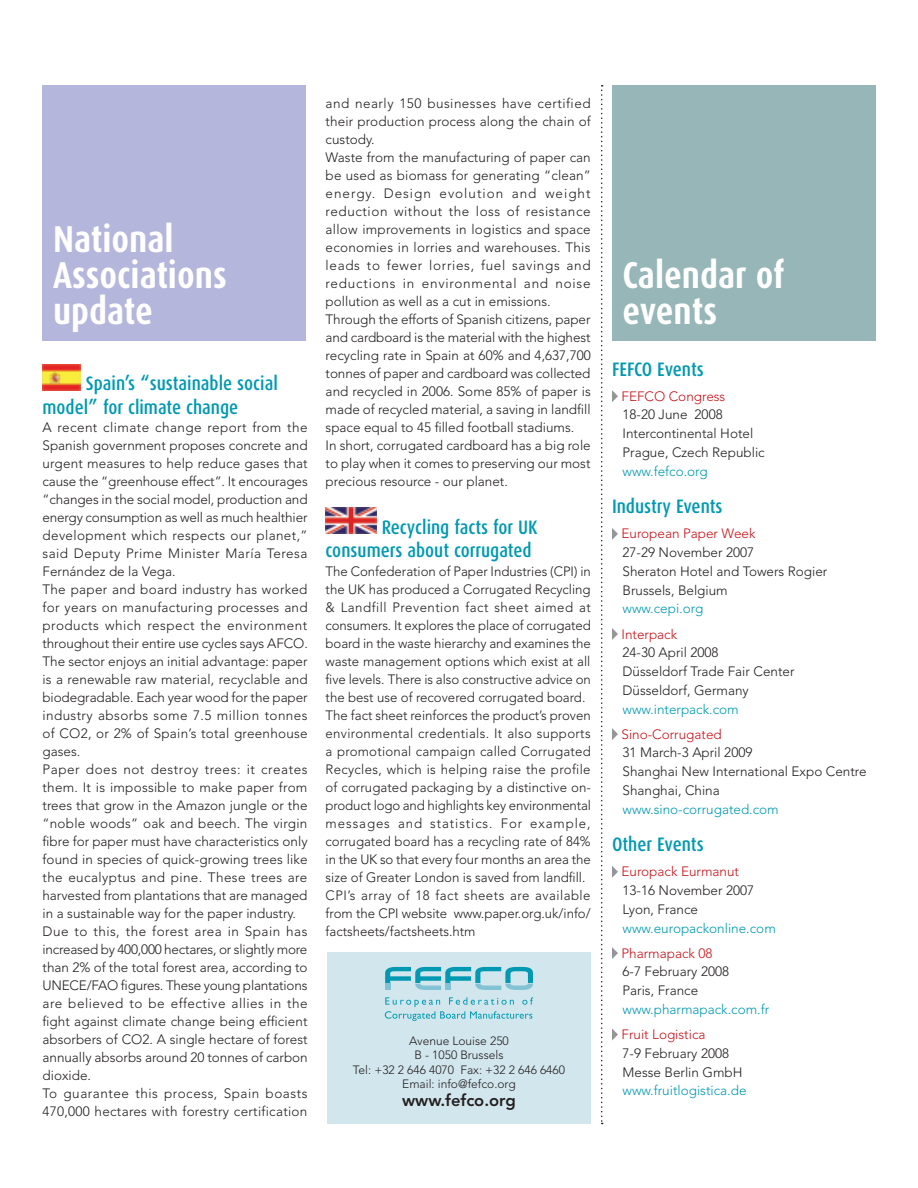
<style>
.page{position:relative;width:918px;height:1188px;background:#fff}
.page>*{position:absolute;margin:0;border:0;box-sizing:border-box;transform-origin:0 0}
.t1{font:700 37.5px/36px "Dax Condensed";color:#fff}
.t2{font:500 19.5px/23.4px "Dax Condensed";color:#0099b1}
.t3{font:800 16.5px "Avenir";color:#231f20}
.t4{font:300 13.5px/18px "Avenir";color:#231f20}
.t5{font:300 13.5px "Avenir";color:#0099b1}
.t6{font:300 13.5px "Avenir";color:#c4151c}
.t7{font:300 12px/14.4px "Avenir";color:#231f20;text-align:center}
</style>
<div class="page">
<div style="left:327px;top:952px;width:264px;height:172px;background:#d2e6ed"></div>
<svg style="left:385px;top:967px;width:148px;height:23px"></svg>
<svg style="left:385px;top:997px;width:148px;height:24px"></svg>
<img style="left:43px;top:365px;width:38px;height:25px">
<img style="left:326px;top:508px;width:51px;height:26px">
<div style="left:43px;top:85px;width:263px;height:255px;background:#b5b6db"></div>
<div style="left:612px;top:85px;width:263px;height:255px;background:#97b6b7"></div>
<svg style="left:612px;top:390px;width:6px;height:12px"></svg>
<svg style="left:612px;top:528px;width:6px;height:12px"></svg>
<svg style="left:612px;top:628px;width:6px;height:12px"></svg>
<svg style="left:612px;top:728px;width:6px;height:12px"></svg>
<svg style="left:612px;top:866px;width:6px;height:12px"></svg>
<svg style="left:612px;top:947px;width:6px;height:12px"></svg>
<svg style="left:612px;top:1028px;width:6px;height:13px"></svg>
<svg style="left:601px;top:85px;width:2px;height:1039px"></svg>
<h1 class="t1" style="left:53px;top:221px;width:175px">National<br>Associations update</h1>
<h2 class="t2" style="left:43px;top:372px;width:237px;text-indent:43px">Spain’s “sustainable social model” for climate change</h2>
<p class="t4" style="left:43px;top:418px;width:267px">A recent climate change report from the Spanish government proposes concrete and urgent measures to help reduce gases that cause the “greenhouse effect”. It encourages “changes in the social model, production and energy consumption as well as much healthier development which respects our planet,” said Deputy Prime Minister María Teresa Fernández de la Vega.<br>The paper and board industry has worked for years on manufacturing processes and products which respect the environment throughout their entire use cycles says AFCO.<br>The sector enjoys an initial advantage: paper is a renewable raw material, recyclable and biodegradable. Each year wood for the paper industry absorbs some 7.5 million tonnes of CO2, or 2% of Spain’s total greenhouse gases.<br>Paper does not destroy trees: it creates them. It is impossible to make paper from trees that grow in the Amazon jungle or the “noble woods” oak and beech. The virgin fibre for paper must have characteristics only found in species of quick-growing trees like the eucalyptus and pine. These trees are harvested from plantations that are managed in a sustainable way for the paper industry.<br>Due to this, the forest area in Spain has increased by 400,000 hectares, or slightly more than 2% of the total forest area, according to UNECE/FAO figures. These young plantations are believed to be effective allies in the fight against climate change being efficient absorbers of CO2. A single hectare of forest annually absorbs around 20 tonnes of carbon dioxide.<br>To guarantee this process, Spain boasts 470,000 hectares with forestry certification</p>
<p class="t4" style="left:326px;top:94px;width:267px">and nearly 150 businesses have certified their production process along the chain of custody.<br>Waste from the manufacturing of paper can be used as biomass for generating “clean” energy. Design evolution and weight reduction without the loss of resistance allow improvements in logistics and space economies in lorries and warehouses. This leads to fewer lorries, fuel savings and reductions in environmental and noise pollution as well as a cut in emissions.<br>Through the efforts of Spanish citizens, paper and cardboard is the material with the highest recycling rate in Spain at 60% and 4,637,700 tonnes of paper and cardboard was collected and recycled in 2006. Some 85% of paper is made of recycled material, a saving in landfill space equal to 45 filled football stadiums.<br>In short, corrugated cardboard has a big role to play when it comes to preserving our most precious resource - our planet.</p>
<h2 class="t2" style="left:326px;top:515px;width:212px;text-align:right">Recycling facts for UK consumers about corrugated</h2>
<p class="t4" style="left:326px;top:562px;width:267px">The Confederation of Paper Industries (CPI) in the UK has produced a Corrugated Recycling &amp; Landfill Prevention fact sheet aimed at consumers. It explores the place of corrugated board in the waste hierarchy and examines the waste management options which exist at all five levels. There is also constructive advice on the best use of recovered corrugated board.<br>The fact sheet reinforces the product’s proven environmental credentials. It also supports a promotional campaign called Corrugated Recycles, which is helping raise the profile of corrugated packaging by a distinctive on&shy;product logo and highlights key environmental messages and statistics. For example, corrugated board has a recycling rate of 84% in the UK so that every four months an area the size of Greater London is saved from landfill.<br>CPI’s array of 18 fact sheets are available from the CPI website www.paper.org.uk/info/ factsheets/factsheets.htm</p>
<p class="t7" style="left:353px;top:1034px;width:214px">Avenue Louise 250<br>B - 1050 Brussels<br>Tel: +32 2 646 4070 Fax: +32 2 646 6460<br>Email: info@fefco.org</p>
<p class="t3" style="left:402px;top:1091px;width:115px">www.fefco.org</p>
<h1 class="t1" style="left:623px;top:257px;width:163px">Calendar of events</h1>
<h2 class="t2" style="left:612px;top:357px;width:93px">FEFCO Events</h2>
<p class="t6" style="left:622px;top:388px;width:105px">FEFCO Congress</p>
<p class="t4" style="left:622px;top:405px;width:144px;line-height:18.8px">18-20 June 2008<br>Intercontinental Hotel<br>Prague, Czech Republic</p>
<p class="t5" style="left:622px;top:463px;width:87px">www.fefco.org</p>
<h2 class="t2" style="left:612px;top:495px;width:112px">Industry Events</h2>
<p class="t6" style="left:622px;top:526px;width:136px">European Paper Week</p>
<p class="t4" style="left:622px;top:543px;width:206px;line-height:18.8px">27-29 November 2007<br>Sheraton Hotel and Towers Rogier<br>Brussels, Belgium</p>
<p class="t5" style="left:622px;top:601px;width:82px">www.cepi.org</p>
<p class="t6" style="left:622px;top:626px;width:57px">Interpack</p>
<p class="t4" style="left:622px;top:643px;width:174px;line-height:18.8px">24-30 April 2008<br>Düsseldorf Trade Fair Center<br>Düsseldorf, Germany</p>
<p class="t5" style="left:622px;top:701px;width:118px">www.interpack.com</p>
<p class="t6" style="left:622px;top:726px;width:102px">Sino-Corrugated</p>
<p class="t4" style="left:622px;top:743px;width:246px;line-height:18.8px">31 March-3 April 2009<br>Shanghai New International Expo Centre<br>Shanghai, China</p>
<p class="t5" style="left:622px;top:801px;width:158px">www.sino-corrugated.com</p>
<h2 class="t2" style="left:612px;top:833px;width:93px">Other Events</h2>
<p class="t6" style="left:622px;top:864px;width:119px">Europack Eurmanut</p>
<p class="t4" style="left:622px;top:881px;width:133px;line-height:18.8px">13-16 November 2007<br>Lyon, France</p>
<p class="t5" style="left:622px;top:920px;width:155px">www.europackonline.com</p>
<p class="t6" style="left:622px;top:945px;width:93px">Pharmapack 08</p>
<p class="t4" style="left:622px;top:962px;width:108px;line-height:18.8px">6-7 February 2008<br>Paris, France</p>
<p class="t5" style="left:622px;top:1001px;width:148px">www.pharmapack.com.fr</p>
<p class="t6" style="left:622px;top:1026px;width:85px">Fruit Logistica</p>
<p class="t4" style="left:622px;top:1044px;width:122px;line-height:18.8px">7-9 February 2008<br>Messe Berlin GmbH</p>
<p class="t5" style="left:622px;top:1083px;width:126px">www.fruitlogistica.de</p>
</div>
